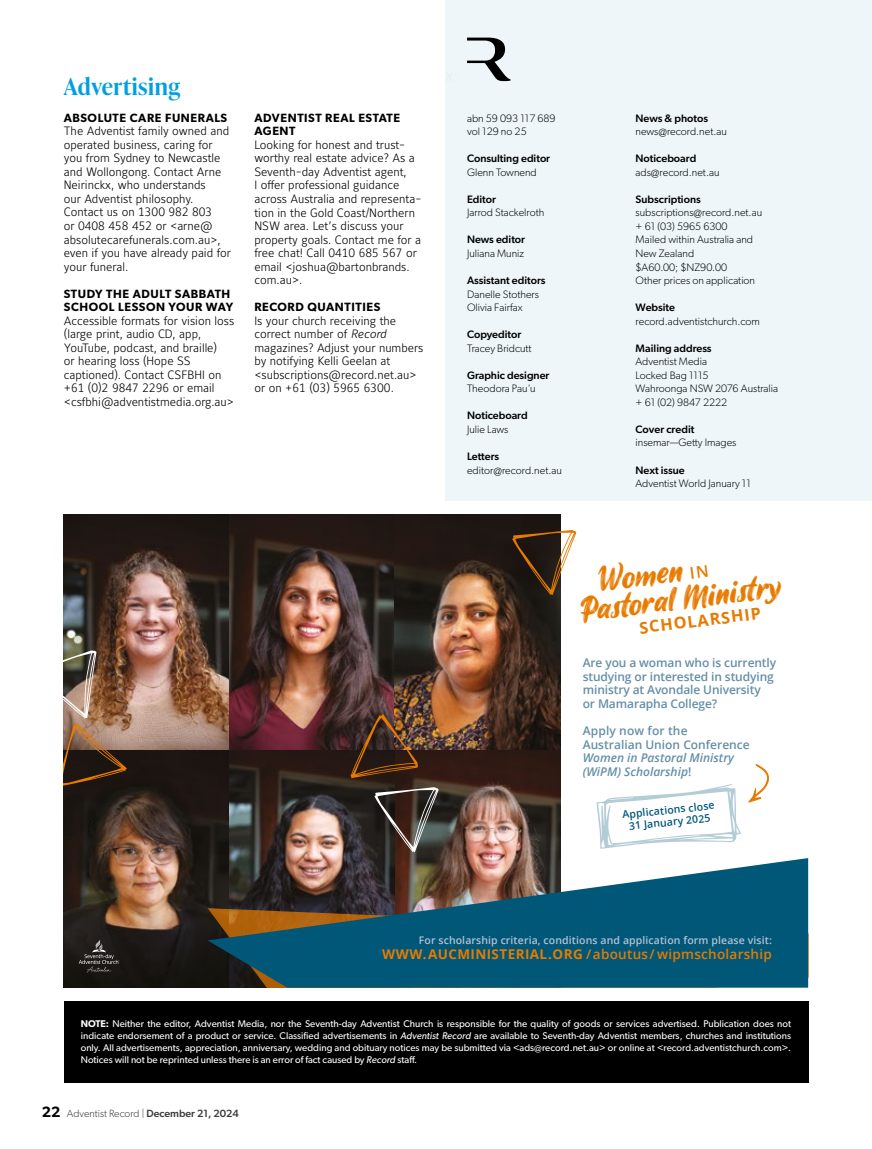
<style>
.page{position:relative;width:872px;height:1149px;background:#fff}
.page>*{position:absolute;margin:0;border:0;box-sizing:border-box;transform-origin:0 0}
.t1{font:32.4px "James Stroker";color:#e77b00}
.t2{font:31.65px "James Stroker";color:#e77b00}
.t3{font:600 23.25px "Ivy Presto Headline";letter-spacing:.02em;color:#009fe3}
.t4{font:700 16.2px "Open Sans";color:#e77b00}
.t5{font:600 13.5px "Open Sans";letter-spacing:.02em;color:#e77b00}
.t6{font:12px/13.5px "Maurea Light Tf";color:#000}
.t7{font:600 12px/13.5px "Open Sans";letter-spacing:-.01em;color:#658ea8}
.t8{font:600 12px/13.5px "Gibson";letter-spacing:.05em;color:#000}
.t9{font:italic 600 12px/13.5px "Open Sans";color:#658ea8}
.t10{font:300 10.8px/13.5px "Gibson";color:#000}
.t11{font:500 10.8px "Gibson";color:#000}
.t12{font:600 10.5px "Open Sans";letter-spacing:.01em;color:#b3c2d2}
.t13{font:300 10.5px "Gibson";color:#3c3c3b}
.t14{font:600 10.5px/12px "Open Sans";color:#005778;text-align:center}
.t15{font:9.75px/12px "Gibson";color:#fff;text-align:justify}
.s1{font-family:"Maurea Light Italic Tf"}
.s2{font-family:"Open Sans";font-weight:600;font-size:16.2px}
.s3{font-style:normal}
.s4{font-weight:700}
.s5{font-weight:600}
.s6{font-style:italic}
.s7{font-weight:600;font-size:15px;color:#000}
.s8{font-weight:500}
</style>
<div class="page">
<div style="left:445px;top:0;width:427px;height:500px;background:#eef6f9"></div>
<svg style="left:467px;top:38px;width:43px;height:43px"></svg>
<div style="left:64px;top:1000px;width:744px;height:81px;background:#000"></div>
<img style="left:64px;top:514px;width:496px;height:473px">
<svg style="left:208px;top:857px;width:600px;height:130px;background:#2a5b6c"></svg>
<div style="left:515px;top:514px;width:293px;height:192px;background:#fff"></div>
<svg style="left:79px;top:939px;width:40px;height:33px"></svg>
<svg style="left:374px;top:786px;width:64px;height:66px;background:#4b433e"></svg>
<img style="left:350px;top:714px;width:68px;height:64px">
<svg style="left:512px;top:529px;width:64px;height:66px"></svg>
<img style="left:64px;top:649px;width:63px;height:136px">
<svg style="left:596px;top:784px;width:145px;height:64px"></svg>
<svg style="left:748px;top:764px;width:21px;height:39px"></svg>
<h3 class="t3" style="left:64px;top:69px;width:118px">Advertising</h3>
<p class="t8" style="left:64px;top:110px;width:165px">ABSOLUTE CARE FUNERALS</p>
<p class="t6" style="left:64px;top:125px;width:169px">The Adventist family owned and operated business, caring for you from Sydney to Newcastle and Wollongong. Contact Arne<br>Neirinckx, who understands<br>our Adventist philosophy.<br>Contact us on 1300 982 803<br>or 0408 458 452 or &lt;arne@ absolutecarefunerals.com.au&gt;, even if you have already paid for your funeral.</p>
<p class="t8" style="left:64px;top:286px;width:171px">STUDY THE ADULT SABBATH<br>SCHOOL LESSON YOUR WAY</p>
<p class="t6" style="left:64px;top:314px;width:172px">Accessible formats for vision loss (large print, audio CD, app,<br>YouTube, podcast, and braille)<br>or hearing loss (Hope SS captioned). Contact CSFBHI on +61 (0)2 9847 2296 or email &lt;csfbhi@adventistmedia.org.au&gt;</p>
<p class="t8" style="left:254px;top:111px;width:147px">ADVENTIST REAL ESTATE<br>AGENT</p>
<p class="t6" style="left:254px;top:138px;width:168px">Looking for honest and trust&shy;worthy real estate advice? As a<br>Seventh-day Adventist agent,<br>I offer professional guidance across Australia and representa&shy;tion in the Gold Coast/Northern<br>NSW area. Let’s discuss your property goals. Contact me for a free chat! Call 0410 685 567 or email &lt;joshua@bartonbrands. com.au&gt;.</p>
<p class="t8" style="left:254px;top:300px;width:127px">RECORD QUANTITIES</p>
<p class="t6" style="left:254px;top:314px;width:171px">Is your church receiving the correct number of <span class="s1">Record </span>magazines? Adjust your numbers by notifying Kelli Geelan at &lt;subscriptions@record.net.au&gt; or on +61 (03) 5965 6300.</p>
<p class="t10" style="left:467px;top:111px;width:90px">abn 59 093 117 689 vol 129 no 25</p>
<p class="t11" style="left:467px;top:152px;width:85px">Consulting editor</p>
<p class="t10" style="left:467px;top:165px;width:71px">Glenn Townend</p>
<p class="t11" style="left:467px;top:193px;width:30px">Editor</p>
<p class="t10" style="left:467px;top:206px;width:79px">Jarrod Stackelroth</p>
<p class="t11" style="left:467px;top:233px;width:60px">News editor</p>
<p class="t10" style="left:467px;top:246px;width:59px">Juliana Muniz</p>
<p class="t11" style="left:467px;top:274px;width:80px">Assistant editors</p>
<p class="t10" style="left:467px;top:287px;width:73px">Danelle Stothers<br>Olivia Fairfax</p>
<p class="t11" style="left:467px;top:328px;width:56px">Copyeditor</p>
<p class="t10" style="left:467px;top:341px;width:66px">Tracey Bridcutt</p>
<p class="t11" style="left:467px;top:368px;width:84px">Graphic designer</p>
<p class="t10" style="left:467px;top:381px;width:70px">Theodora Pau’u</p>
<p class="t11" style="left:467px;top:409px;width:62px">Noticeboard</p>
<p class="t10" style="left:467px;top:422px;width:43px">Julie Laws</p>
<p class="t11" style="left:467px;top:449px;width:34px">Letters</p>
<p class="t10" style="left:467px;top:463px;width:96px">editor@record.net.au</p>
<p class="t11" style="left:635px;top:111px;width:74px">News &amp; photos</p>
<p class="t10" style="left:635px;top:125px;width:93px">news@record.net.au</p>
<p class="t11" style="left:635px;top:152px;width:62px">Noticeboard</p>
<p class="t10" style="left:635px;top:165px;width:85px">ads@record.net.au</p>
<p class="t11" style="left:635px;top:193px;width:67px">Subscriptions</p>
<p class="t10" style="left:635px;top:206px;width:128px">subscriptions@record.net.au + 61 (03) 5965 6300<br>Mailed within Australia and<br>New Zealand<br>$A60.00; $NZ90.00<br>Other prices on application</p>
<p class="t11" style="left:635px;top:301px;width:41px">Website</p>
<p class="t10" style="left:635px;top:314px;width:126px">record.adventistchurch.com</p>
<p class="t11" style="left:635px;top:341px;width:78px">Mailing address</p>
<p class="t10" style="left:635px;top:354px;width:144px">Adventist Media<br>Locked Bag 1115<br>Wahroonga NSW 2076 Australia + 61 (02) 9847 2222</p>
<p class="t11" style="left:635px;top:422px;width:60px">Cover credit</p>
<p class="t10" style="left:635px;top:436px;width:102px">insemar—Getty Images</p>
<p class="t11" style="left:635px;top:463px;width:51px">Next issue</p>
<p class="t10" style="left:635px;top:476px;width:117px">Adventist World January 11</p>
<h1 class="t1" style="left:595px;top:565px;width:113px;rotate:-7deg">Women <span class="s2">IN</span></h1>
<h2 class="t2" style="left:578px;top:595px;width:203px;rotate:-7deg">Pastoral Ministry</h2>
<h3 class="t4" style="left:638px;top:616px;width:124px;rotate:-7deg">SCHOLARSHIP</h3>
<p class="t7" style="left:583px;top:656px;width:195px">Are you a woman who is currently studying or interested in studying ministry at Avondale University or Mamarapha College?</p>
<p class="t7" style="left:583px;top:723px;width:168px">Apply now for the<br>Australian Union Conference</p>
<p class="t9" style="left:583px;top:750px;width:153px">Women in Pastoral Ministry (WiPM) Scholarship<span class="s3">!</span></p>
<p class="t14" style="left:621px;top:808px;width:94px;rotate:-6deg">Applications close<br>31 January 2025</p>
<p class="t12" style="left:419px;top:932px;width:355px">For scholarship criteria, conditions and application form please visit:</p>
<p class="t5" style="left:382px;top:944px;width:391px"><span class="s4">WWW.AUCMINISTERIAL.ORG</span> /aboutus/ wipmscholarship</p>
<p class="t15" style="left:81px;top:1017px;width:712px"><span class="s5">NOTE:</span> Neither the editor, Adventist Media, nor the Seventh-day Adventist Church is responsible for the quality of goods or services advertised. Publication does not indicate endorsement of a product or service. Classified advertisements in <span class="s6">Adventist Record</span> are available to Seventh-day Adventist members, churches and institutions only. All advertisements, appreciation, anniversary, wedding and obituary notices may be submitted via &lt;ads@record.net.au&gt; or online at &lt;record.adventistchurch.com&gt;.<br>Notices will not be reprinted unless there is an error of fact caused by <span class="s6">Record</span> staff.</p>
<p class="t13" style="left:42px;top:1106px;width:198px"><span class="s7">22</span> Adventist Record | <span class="s8">December 21, 2024</span></p>
</div>
